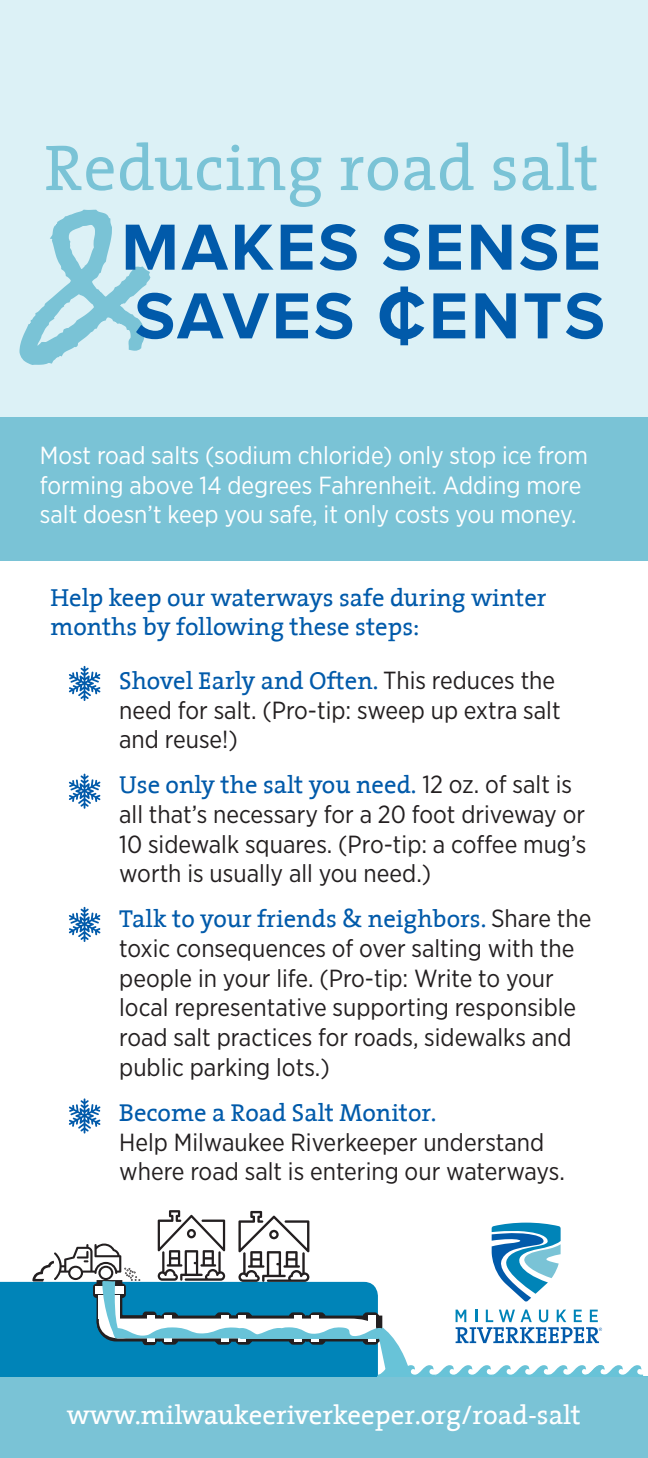
<style>
.page{position:relative;width:648px;height:1458px;background:#fff}
.page>*{position:absolute;margin:0;border:0;box-sizing:border-box;transform-origin:0 0}
.t1{font:114.75px "Rock Salt";color:#7ac3d6}
.t2{font:700 67.5px/68.6px "Proxima Nova";letter-spacing:.04em;color:#015aaa}
.t3{font:65.25px "The Serif";letter-spacing:.01em;color:#7ac3d6}
.t4{font:27px "The Serif";color:#fff}
.t5{font:24.75px/29.7px "Gotham Narrow";color:#231f20}
.t6{font:24.75px/29.7px "Gotham Narrow";color:#fff}
.t7{font:24.75px/29.7px "The Serif";color:#015aaa}
.s1{font-size:83.25px}
.s2{font-family:"The Serif";color:#015aaa}
</style>
<div class="page">
<div style="left:0;top:0;width:648px;height:533px;background:#dcf1f6"></div>
<div style="left:0;top:417px;width:648px;height:143px;background:#7ac3d6"></div>
<div style="left:0;top:1282px;width:32px;height:95px;background:#0084b8"></div>
<div style="left:0;top:1377px;width:648px;height:81px;background:#7ac3d6"></div>
<svg style="left:69px;top:666px;width:32px;height:35px"></svg>
<svg style="left:69px;top:774px;width:32px;height:35px"></svg>
<svg style="left:69px;top:907px;width:32px;height:35px"></svg>
<svg style="left:69px;top:1098px;width:32px;height:36px"></svg>
<svg style="left:19px;top:209px;width:132px;height:156px"></svg>
<svg style="left:32px;top:1210px;width:611px;height:167px"></svg>
<p class="t3" style="left:44px;top:114px;width:556px">Reducing road salt</p>
<p class="t2" style="left:121px;top:214px;width:485px">MAKES SENSE<br>SAVES <span class="s1">¢</span>ENTS</p>
<p class="t1" style="left:33px;top:214px;width:119px">&amp;</p>
<p class="t6" style="left:40px;top:440px;width:550px">Most road salts (sodium chloride) only stop ice from forming above 14 degrees Fahrenheit. Adding more salt doesn’t keep you safe, it only costs you money.</p>
<p class="t7" style="left:50px;top:582px;width:498px">Help keep our waterways safe during winter months by following these steps:</p>
<p class="t5" style="left:119px;top:665px;width:443px"><span class="s2">Shovel Early and Often.</span> This reduces the need for salt. (Pro-tip: sweep up extra salt and reuse!)</p>
<p class="t5" style="left:119px;top:769px;width:469px"><span class="s2">Use only the salt you need.</span> 12 oz. of salt is all that’s necessary for a 20 foot driveway or 10 sidewalk squares. (Pro-tip: a coffee mug’s worth is usually all you need.)</p>
<p class="t5" style="left:119px;top:903px;width:474px"><span class="s2">Talk to your friends &amp; neighbors.</span> Share the toxic consequences of over salting with the people in your life. (Pro-tip: Write to your local representative supporting responsible road salt practices for roads, sidewalks and public parking lots.)</p>
<p class="t7" style="left:119px;top:1097px;width:319px">Become a Road Salt Monitor.</p>
<p class="t5" style="left:119px;top:1127px;width:447px">Help Milwaukee Riverkeeper understand where road salt is entering our waterways.</p>
<p class="t4" style="left:67px;top:1392px;width:516px">www.milwaukeeriverkeeper.org/road-salt</p>
</div>
